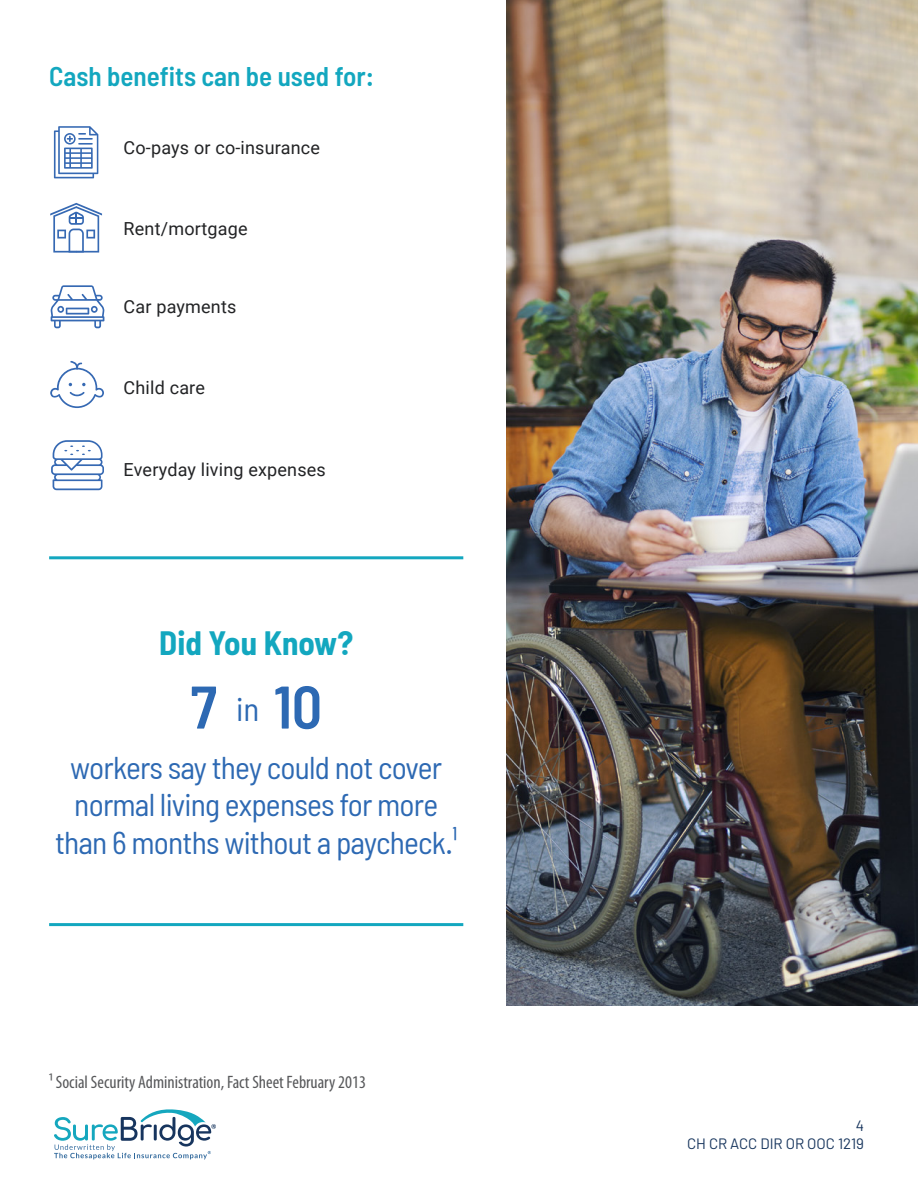
<style>
.page{position:relative;width:918px;height:1188px;background:#fff}
.page>*{position:absolute;margin:0;border:0;box-sizing:border-box;transform-origin:0 0}
.t1{font:600 semi-condensed 60px "Barlow";color:#2d69b3}
.t2{font:700 semi-condensed 33px "Barlow";color:#13a7bf}
.t3{font:semi-condensed 31.5px/37.5px "Barlow";letter-spacing:-.025em;color:#2d69b3;text-align:center}
.t4{font:600 semi-condensed 27px "Barlow";color:#13a7bf}
.t5{font:18px "Roboto";letter-spacing:.01em;color:#222325}
.t6{font:condensed 18px "Myriad Pro";color:#57585a}
.t7{font:15px/18px "Barlow";color:#17355d;text-align:right}
.s1{font-weight:400;font-size:33px}
</style>
<div class="page">
<svg style="left:54px;top:1109px;width:162px;height:50px"></svg>
<img style="left:507px;top:0;width:411px;height:1005px">
<svg style="left:50px;top:203px;width:52px;height:50px"></svg>
<svg style="left:51px;top:440px;width:53px;height:50px"></svg>
<svg style="left:54px;top:126px;width:44px;height:52px"></svg>
<svg style="left:50px;top:361px;width:54px;height:47px"></svg>
<svg style="left:51px;top:285px;width:53px;height:43px"></svg>
<hr style="left:49px;top:556px;width:414px;height:3px;background:#13a7bf">
<hr style="left:49px;top:923px;width:414px;height:3px;background:#13a7bf">
<p class="t4" style="left:49px;top:59px;width:326px">Cash benefits can be used for:</p>
<p class="t5" style="left:124px;top:135px;width:198px">Co-pays or co-insurance</p>
<p class="t5" style="left:124px;top:216px;width:126px">Rent/mortgage</p>
<p class="t5" style="left:124px;top:294px;width:114px">Car payments</p>
<p class="t5" style="left:124px;top:375px;width:83px">Child care</p>
<p class="t5" style="left:124px;top:457px;width:204px">Everyday living expenses</p>
<p class="t2" style="left:159px;top:623px;width:195px">Did You Know?</p>
<p class="t1" style="left:191px;top:670px;width:133px">7 <span class="s1">in</span> 10</p>
<p class="t3" style="left:55px;top:748px;width:404px">workers say they could not cover normal living expenses for more than 6 months without a paycheck.¹</p>
<p class="t6" style="left:49px;top:1071px;width:318px">1 Social Security Administration, Fact Sheet February 2013</p>
<p class="t7" style="left:687px;top:1116px;width:178px">4<br>CH CR ACC DIR OR OOC 1219</p>
</div>
